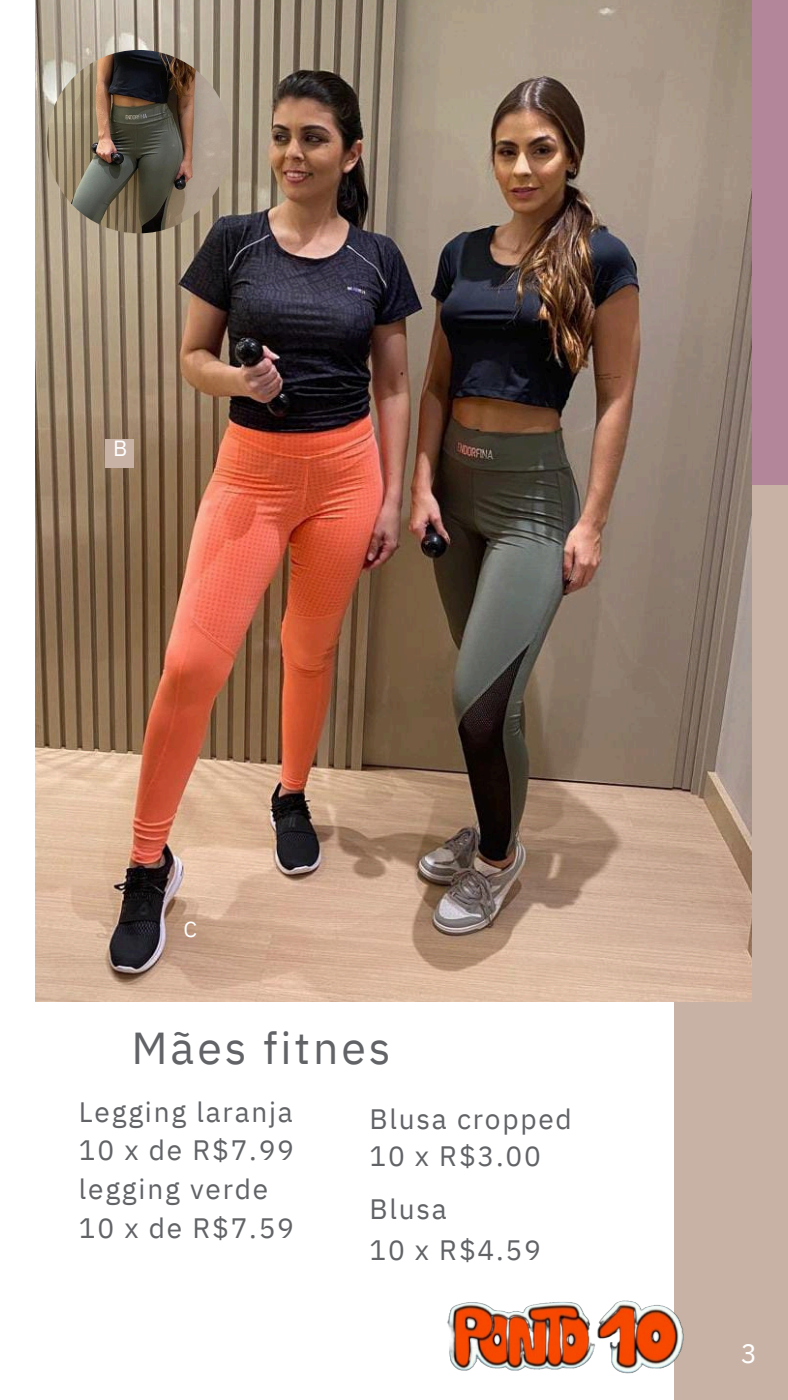
<style>
.page{position:relative;width:788px;height:1400px;background:#fff}
.page>*{position:absolute;margin:0;border:0;box-sizing:border-box;transform-origin:0 0}
.t1{font:44.62px "IBM Plex Sans";letter-spacing:.065em;color:#616366}
.t2{font:28px "IBM Plex Sans";letter-spacing:.065em;color:#616366}
.t3{font:27.04px "IBM Plex Sans";color:#fff}
.t4{font:21.96px "IBM Plex Sans";color:#fff}
.s1{color:#fff}
</style>
<div class="page">
<div style="left:582px;top:0;width:206px;height:812px;background:#b48699"></div>
<div style="left:674px;top:486px;width:114px;height:914px;background:#c8b2a5"></div>
<img style="left:36px;top:1px;width:715px;height:1001px">
<img style="left:47px;top:50px;width:183px;height:183px;border-radius:90px">
<div style="left:105px;top:439px;width:28px;height:28px;background:#c8b2a5"></div>
<img style="left:447px;top:1300px;width:237px;height:74px">
<p class="t4" style="left:113px;top:434px;width:16px">B</p>
<p class="t4" style="left:183px;top:915px;width:15px">C</p>
<p class="t1" style="left:100px;top:1018px;width:292px"><span class="s1">A</span>Mães fitnes</p>
<p class="t2" style="left:79px;top:1093px;width:215px">Legging laranja</p>
<h1 class="t2" style="left:79px;top:1131px;width:217px">10 x de R$7.99</h1>
<p class="t2" style="left:79px;top:1170px;width:191px">legging verde</p>
<p class="t2" style="left:79px;top:1209px;width:217px">10 x de R$7.59</p>
<p class="t2" style="left:369px;top:1101px;width:204px">Blusa cropped</p>
<p class="t2" style="left:369px;top:1137px;width:173px">10 x R$3.00</p>
<p class="t2" style="left:369px;top:1190px;width:79px">Blusa</p>
<p class="t2" style="left:369px;top:1231px;width:173px">10 x R$4.59</p>
<p class="t3" style="left:740px;top:1335px;width:18px">3</p>
</div>
